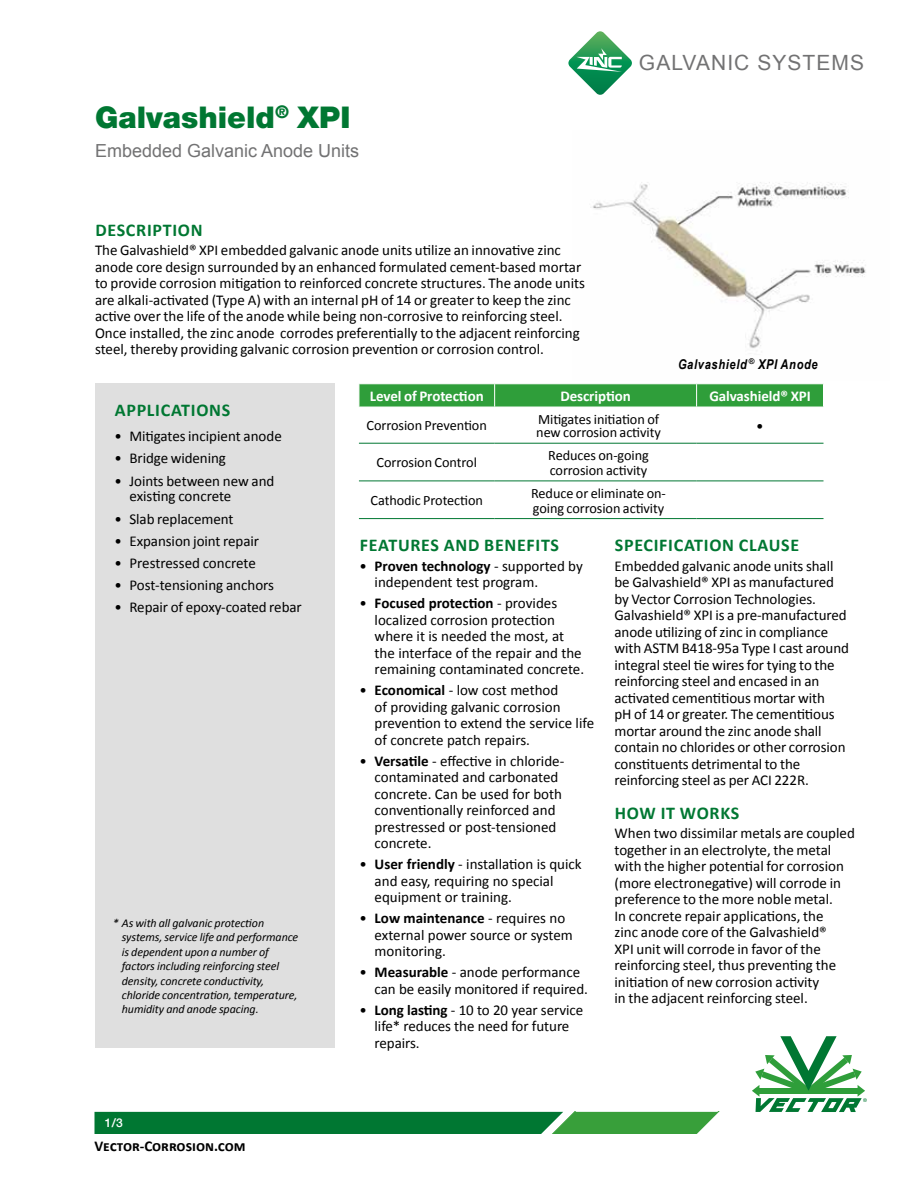
<style>
.page{position:relative;width:918px;height:1188px;background:#fff}
.page>*{position:absolute;margin:0;border:0;box-sizing:border-box;transform-origin:0 0}
.t1{font:900 30px "Helvetica Neue";color:#007732}
.t2{font:21px "Arial";letter-spacing:.05em;color:#727273}
.t3{font:700 18px "Calibri";letter-spacing:.04em;color:#007732}
.t4{font:18px "Arial";color:#727273}
.t5{font:15px/16.5px "Calibri";color:#000}
.t6{font:700 15px "Calibri";letter-spacing:-.005em;color:#fff}
.t7{font:700 15px "Calibri";color:#000}
.t8{font:14.25px/15px "Calibri";letter-spacing:-.005em;color:#000}
.t9{font:italic 700 13.5px "Arial Narrow";letter-spacing:.05em;color:#000}
.t10{font:italic 12px/14.4px "Calibri";letter-spacing:-.005em;color:#000}
.t11{font:500 12px "Helvetica Neue";color:#fff}
.s1{font-weight:700}
</style>
<div class="page">
<div style="left:95px;top:383px;width:240px;height:665px;background:#dfdfdf"></div>
<hr style="left:359px;top:443px;width:136px;height:1px;background:#007732">
<hr style="left:495px;top:443px;width:202px;height:1px;background:#007732">
<hr style="left:697px;top:443px;width:126px;height:1px;background:#007732">
<hr style="left:359px;top:481px;width:136px;height:1px;background:#007732">
<hr style="left:495px;top:481px;width:202px;height:1px;background:#007732">
<hr style="left:697px;top:481px;width:126px;height:1px;background:#007732">
<hr style="left:359px;top:518px;width:136px;height:1px;background:#007732">
<hr style="left:495px;top:518px;width:202px;height:1px;background:#007732">
<hr style="left:697px;top:518px;width:126px;height:1px;background:#007732">
<svg style="left:359px;top:384px;width:465px;height:23px;background:#37a141"></svg>
<svg style="left:568px;top:31px;width:64px;height:64px"></svg>
<svg style="left:752px;top:1036px;width:115px;height:76px"></svg>
<svg style="left:94px;top:1112px;width:625px;height:22px;background:#16853b"></svg>
<img style="left:593px;top:182px;width:273px;height:166px">
<h1 class="t1" style="left:95px;top:99px;width:257px">Galvashield<sup>®</sup> XPI</h1>
<p class="t4" style="left:95px;top:139px;width:266px">Embedded Galvanic Anode Units</p>
<p class="t3" style="left:95px;top:219px;width:109px">DESCRIPTION</p>
<p class="t5" style="left:95px;top:242px;width:492px">The Galvashield® XPI embedded galvanic anode units utilize an innovative zinc anode core design surrounded by an enhanced formulated cement-based mortar to provide corrosion mitigation to reinforced concrete structures. The anode units are alkali-activated (Type A) with an internal pH of 14 or greater to keep the zinc active over the life of the anode while being non-corrosive to reinforcing steel.<br>Once installed, the zinc anode corrodes preferentially to the adjacent reinforcing steel, thereby providing galvanic corrosion prevention or corrosion control.</p>
<h2 class="t2" style="left:639px;top:49px;width:227px">GALVANIC SYSTEMS</h2>
<p class="t9" style="left:678px;top:354px;width:141px">Galvashield <sup>®</sup> XPI Anode</p>
<p class="t3" style="left:115px;top:399px;width:117px">APPLICATIONS</p>
<p class="t5" style="left:114px;top:428px;width:169px">• Mitigates incipient anode</p>
<p class="t5" style="left:114px;top:450px;width:113px">• Bridge widening</p>
<p class="t5" style="left:129px;top:473px;width:147px;line-height:15.8px;text-indent:-15px">• Joints between new and existing concrete</p>
<p class="t5" style="left:114px;top:510px;width:121px">• Slab replacement</p>
<p class="t5" style="left:114px;top:533px;width:146px">• Expansion joint repair</p>
<p class="t5" style="left:114px;top:555px;width:143px">• Prestressed concrete</p>
<p class="t5" style="left:114px;top:577px;width:161px">• Post-tensioning anchors</p>
<p class="t5" style="left:114px;top:599px;width:189px">• Repair of epoxy-coated rebar</p>
<p class="t10" style="left:122px;top:915px;width:178px;text-indent:-9px">* As with all galvanic protection systems, service life and performance is dependent upon a number of factors including reinforcing steel density, concrete conductivity, chloride concentration, temperature, humidity and anode spacing.</p>
<p class="t11" style="left:105px;top:1115px;width:20px">1/3</p>
<p class="t7" style="left:94px;top:1136px;width:153px">Vector-Corrosion.com</p>
<p class="t6" style="left:370px;top:386px;width:115px">Level of Protection</p>
<p class="t6" style="left:560px;top:386px;width:72px">Description</p>
<p class="t6" style="left:709px;top:386px;width:103px">Galvashield® XPI</p>
<p class="t8" style="left:367px;top:418px;width:122px">Corrosion Prevention</p>
<p class="t8" style="left:536px;top:412px;width:126px;line-height:13.5px">Mitigates initiation of new corrosion activity</p>
<p class="t5" style="left:756px;top:418px;width:9px">•</p>
<p class="t8" style="left:377px;top:455px;width:102px">Corrosion Control</p>
<p class="t8" style="left:548px;top:448px;width:102px">Reduces on-going corrosion activity</p>
<p class="t8" style="left:371px;top:493px;width:114px">Cathodic Protection</p>
<p class="t8" style="left:531px;top:485px;width:136px">Reduce or eliminate on&shy;going corrosion activity</p>
<p class="t3" style="left:360px;top:534px;width:201px">FEATURES AND BENEFITS</p>
<p class="t5" style="left:375px;top:558px;width:210px;text-indent:-15px">• <span class="s1">Proven technology</span> - supported by independent test program.</p>
<p class="t5" style="left:375px;top:595px;width:211px;text-indent:-15px">• <span class="s1">Focused protection</span> - provides localized corrosion protection where it is needed the most, at the interface of the repair and the remaining contaminated concrete.</p>
<p class="t5" style="left:375px;top:682px;width:221px;text-indent:-15px">• <span class="s1">Economical</span> - low cost method<br>of providing galvanic corrosion prevention to extend the service life of concrete patch repairs.</p>
<p class="t5" style="left:375px;top:753px;width:191px;text-indent:-15px">• <span class="s1">Versatile</span> - effective in chloride&shy;contaminated and carbonated concrete. Can be used for both conventionally reinforced and prestressed or post-tensioned concrete.</p>
<p class="t5" style="left:375px;top:856px;width:209px;text-indent:-15px">• <span class="s1">User friendly</span> - installation is quick and easy, requiring no special equipment or training.</p>
<p class="t5" style="left:375px;top:910px;width:200px;text-indent:-15px">• <span class="s1">Low maintenance</span> - requires no external power source or system monitoring.</p>
<p class="t5" style="left:375px;top:964px;width:215px;text-indent:-15px">• <span class="s1">Measurable</span> - anode performance can be easily monitored if required.</p>
<p class="t5" style="left:375px;top:1002px;width:210px;text-indent:-15px">• <span class="s1">Long lasting</span> - 10 to 20 year service life* reduces the need for future repairs.</p>
<p class="t3" style="left:615px;top:534px;width:186px">SPECIFICATION CLAUSE</p>
<p class="t5" style="left:615px;top:558px;width:236px">Embedded galvanic anode units shall be Galvashield® XPI as manufactured by Vector Corrosion Technologies.<br>Galvashield® XPI is a pre-manufactured anode utilizing of zinc in compliance with ASTM B418-95a Type I cast around integral steel tie wires for tying to the reinforcing steel and encased in an activated cementitious mortar with<br>pH of 14 or greater. The cementitious mortar around the zinc anode shall contain no chlorides or other corrosion constituents detrimental to the reinforcing steel as per ACI 222R.</p>
<p class="t3" style="left:615px;top:801px;width:126px">HOW IT WORKS</p>
<p class="t5" style="left:615px;top:825px;width:242px">When two dissimilar metals are coupled together in an electrolyte, the metal with the higher potential for corrosion (more electronegative) will corrode in preference to the more noble metal.<br>In concrete repair applications, the<br>zinc anode core of the Galvashield®<br>XPI unit will corrode in favor of the reinforcing steel, thus preventing the initiation of new corrosion activity<br>in the adjacent reinforcing steel.</p>
</div>
